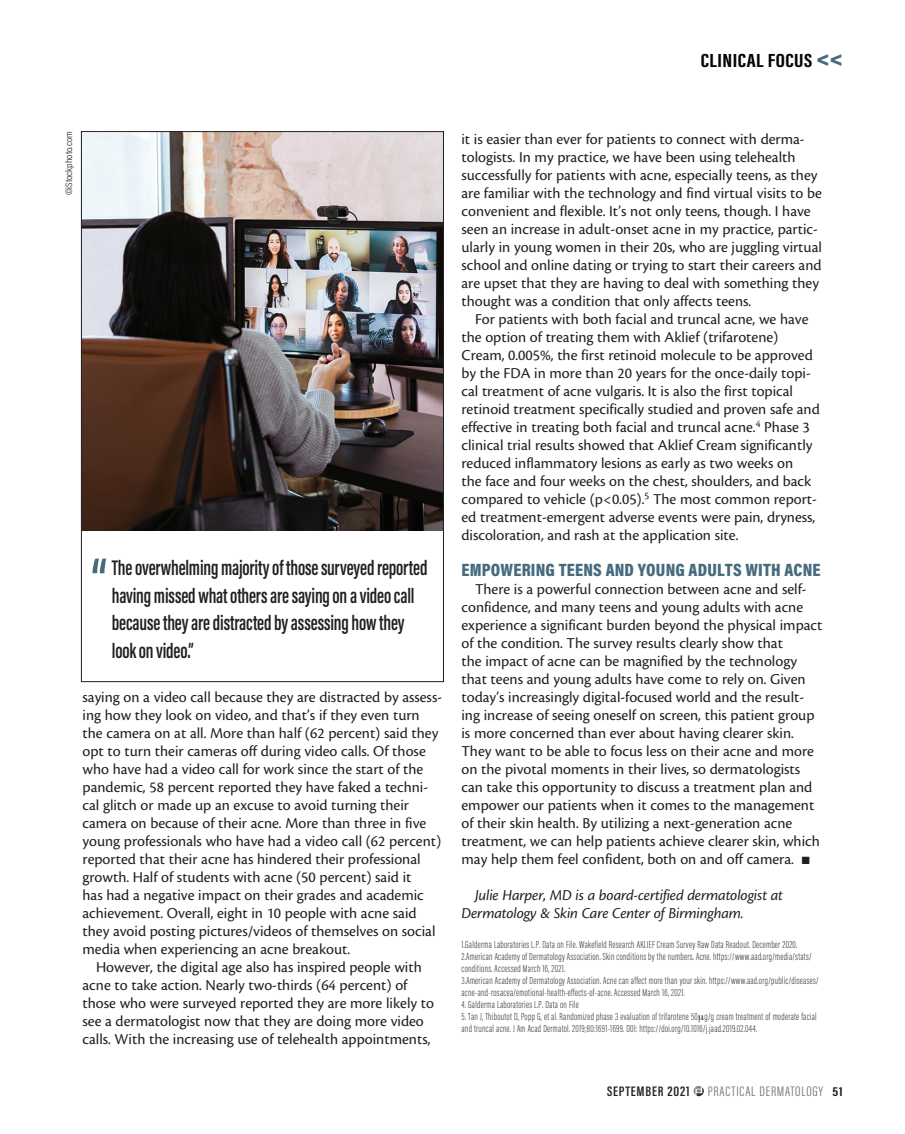
<style>
.page{position:relative;width:905px;height:1134px;background:#fff}
.page>*{position:absolute;margin:0;border:0;box-sizing:border-box;transform-origin:0 0}
.Pull_Quote{font:600 63.3px "Acumin Pro Extra Cond";color:#466b7e;scale:.95 1}
.Pull_Quote-2{font:600 21.75px/27.8px "Acumin Pro Extra Cond";letter-spacing:-.01em;color:#231f20;scale:.95 1}
.t1{font:700 19.5px "Acumin Pro Extra Cond";letter-spacing:.02em;color:#080302;scale:1.21 1}
.subhead_Dept{font:900 18px "Acumin Pro Cond";letter-spacing:.01em;color:#466b7e}
.Body{font:15.75px/18px "Cronos Pro";color:#231f20}
.Body-2{font:italic 15.75px/18px "Cronos Pro";letter-spacing:-.01em;color:#231f20}
.t2{font:300 14.1px "Acumin Pro Extra Cond";letter-spacing:.05em;color:#6c6d70;scale:1.11 1}
.t3{font:600 14.1px "Acumin Pro Extra Cond";letter-spacing:.05em;color:#231f20;scale:1.11 1}
.Footnote{font:200 10.5px/12px "Acumin Pro Extra Cond";letter-spacing:.03em;color:#231f20}
.t4{font:300 9.75px "Acumin Pro Cond";color:#231f20;scale:1.08 1}
.s1{font-weight:900;font-size:28.5px;color:#466b7e}
.s2{font-weight:700;font-size:13.35px;color:#231f20}
</style>
<div class="page">
<svg style="left:693px;top:1086px;width:10px;height:10px"></svg>
<img style="left:83px;top:133px;width:359px;height:398px">
<p class="t1" style="left:701px;top:49px;width:119px">CLINICAL FOCUS <span class="s1">&lt;&lt;</span></p>
<p class="t4" style="left:62px;top:195px;width:61px;rotate:-90deg">©iStockphoto.com</p>
<p class="Pull_Quote" style="left:91px;top:543px;width:19px">“</p>
<p class="Pull_Quote-2" style="left:112px;top:554px;width:334px">The overwhelming majority of those surveyed reported having missed what others are saying on a video call because they are distracted by assessing how they look on video.”</p>
<p class="Body" style="left:82px;top:688px;width:361px">saying on a video call because they are distracted by assess&shy;ing how they look on video, and that’s if they even turn the camera on at all. More than half (62 percent) said they opt to turn their cameras off during video calls. Of those who have had a video call for work since the start of the pandemic, 58 percent reported they have faked a techni&shy;cal glitch or made up an excuse to avoid turning their camera on because of their acne. More than three in five young professionals who have had a video call (62 percent) reported that their acne has hindered their professional growth. Half of students with acne (50 percent) said it<br>has had a negative impact on their grades and academic achievement. Overall, eight in 10 people with acne said they avoid posting pictures/videos of themselves on social media when experiencing an acne breakout.</p>
<p class="Body" style="left:82px;top:958px;width:353px;text-indent:14px">However, the digital age also has inspired people with acne to take action. Nearly two-thirds (64 percent) of those who were surveyed reported they are more likely to see a dermatologist now that they are doing more video calls. With the increasing use of telehealth appointments,</p>
<p class="Body" style="left:461px;top:130px;width:362px">it is easier than ever for patients to connect with derma&shy;tologists. In my practice, we have been using telehealth successfully for patients with acne, especially teens, as they are familiar with the technology and find virtual visits to be convenient and flexible. It’s not only teens, though. I have seen an increase in adult-onset acne in my practice, partic&shy;ularly in young women in their 20s, who are juggling virtual school and online dating or trying to start their careers and are upset that they are having to deal with something they thought was a condition that only affects teens.</p>
<p class="Body" style="left:461px;top:310px;width:360px;text-indent:14px">For patients with both facial and truncal acne, we have the option of treating them with Aklief (trifarotene)<br>Cream, 0.005%, the first retinoid molecule to be approved by the FDA in more than 20 years for the once-daily topi&shy;cal treatment of acne vulgaris. It is also the first topical retinoid treatment specifically studied and proven safe and effective in treating both facial and truncal acne.<sup>4</sup> Phase 3 clinical trial results showed that Aklief Cream significantly reduced inflammatory lesions as early as two weeks on<br>the face and four weeks on the chest, shoulders, and back compared to vehicle (p&lt;0.05).<sup>5</sup> The most common report&shy;ed treatment-emergent adverse events were pain, dryness, discoloration, and rash at the application site.</p>
<p class="subhead_Dept" style="left:461px;top:558px;width:360px">EMPOWERING TEENS AND YOUNG ADULTS WITH ACNE</p>
<p class="Body" style="left:461px;top:580px;width:362px;text-indent:14px">There is a powerful connection between acne and self&shy;confidence, and many teens and young adults with acne experience a significant burden beyond the physical impact of the condition. The survey results clearly show that<br>the impact of acne can be magnified by the technology that teens and young adults have come to rely on. Given today’s increasingly digital-focused world and the result&shy;ing increase of seeing oneself on screen, this patient group is more concerned than ever about having clearer skin.<br>They want to be able to focus less on their acne and more on the pivotal moments in their lives, so dermatologists can take this opportunity to discuss a treatment plan and empower our patients when it comes to the management of their skin health. By utilizing a next-generation acne treatment, we can help patients achieve clearer skin, which may help them feel confident, both on and off camera. ■</p>
<p class="Body-2" style="left:461px;top:886px;width:323px;text-indent:14px">Julie Harper, MD is a board-certified dermatologist at<br>Dermatology &amp; Skin Care Center of Birmingham.</p>
<p class="Footnote" style="left:461px;top:939px;width:337px">1.Galderma Laboratories L.P. Data on File. Wakefield Research AKLIEF Cream Survey Raw Data Readout. December 2020.</p>
<p class="Footnote" style="left:461px;top:951px;width:351px">2.American Academy of Dermatology Association. Skin conditions by the numbers. Acne. https://www.aad.org/media/stats/ conditions. Accessed March 16, 2021.</p>
<p class="Footnote" style="left:461px;top:975px;width:358px">3.American Academy of Dermatology Association. Acne can affect more than your skin. https://www.aad.org/public/diseases/ acne-and-rosacea/emotional-health-effects-of-acne. Accessed March 16, 2021.</p>
<p class="Footnote" style="left:461px;top:999px;width:119px">4. Galderma Laboratories L.P. Data on File</p>
<p class="Footnote" style="left:461px;top:1011px;width:357px">5. Tan J, Thiboutot D, Popp G, et al. Randomized phase 3 evaluation of trifarotene 50 g/g cream treatment of moderate facial and truncal acne. J Am Acad Dermatol. 2019;80:1691-1699. DOI: https://doi.org/10.1016/j.jaad.2019.02.044.</p>
<p class="t3" style="left:607px;top:1083px;width:76px">SEPTEMBER 2021</p>
<p class="t2" style="left:707px;top:1083px;width:123px">PRACTICAL DERMATOLOGY <span class="s2">51</span></p>
</div>
